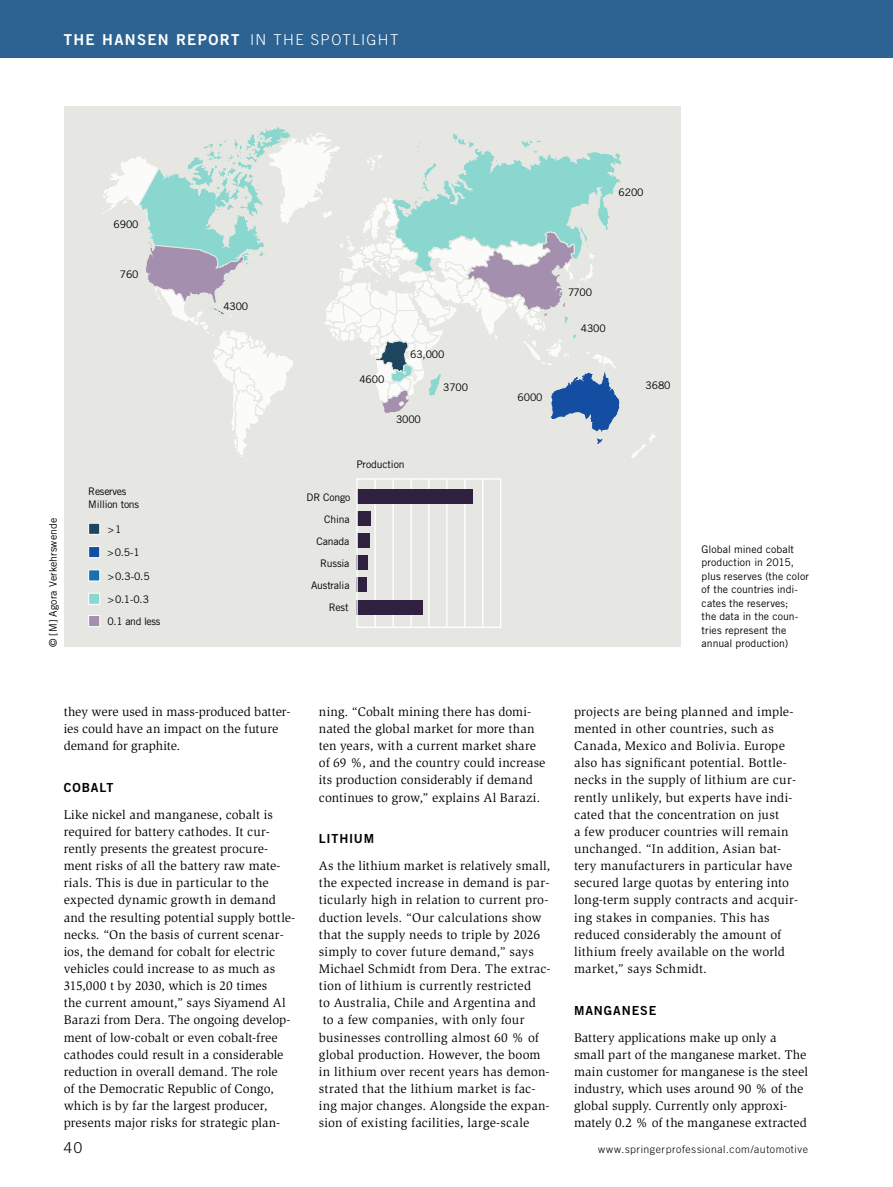
<style>
.page{position:relative;width:893px;height:1187px;background:#fff}
.page>*{position:absolute;margin:0;border:0;box-sizing:border-box;transform-origin:0 0}
.t1{font:15px "Trade Gothic LT Std Bd 2";letter-spacing:.085em;color:#fff}
.t2{font:300 15px "Trade Gothic LT Std";color:#000}
.Para_x{font:12.9px/17.1px "Slimbach Std";letter-spacing:.01em;color:#000}
.SectionHeading_1_x{font:12.45px "Trade Gothic LT Std Bd 2";letter-spacing:.07em;color:#000}
.Image_Caption_x{font:10.5px/13.5px "Trade Gothic LT Std";letter-spacing:.005em;color:#000}
.t3{font:300 10.5px "Trade Gothic LT Std";letter-spacing:.055em;color:#000}
.Image_Source_x{font:10.5px "Trade Gothic LT Std";letter-spacing:.005em;color:#000}
.t4{font:10.35px/22px "Trade Gothic LT Std";letter-spacing:-.015em;color:#000;text-align:right}
.s1{font-family:"Trade Gothic LT Std";font-weight:300}
</style>
<div class="page">
<div style="left:64px;top:106px;width:616px;height:541px;background:#e6e7e2"></div>
<svg style="left:102px;top:127px;width:554px;height:334px"></svg>
<div style="left:88px;top:569px;width:12px;height:12px;background:#1871ae;border:1px solid #fff"></div>
<div style="left:88px;top:523px;width:12px;height:11px;background:#1d455d;border:1px solid #fff"></div>
<div style="left:88px;top:593px;width:12px;height:11px;background:#8ad7cf;border:1px solid #fff"></div>
<div style="left:88px;top:546px;width:12px;height:12px;background:#144ea2;border:1px solid #fff"></div>
<div style="left:88px;top:615px;width:12px;height:12px;background:#a58faf;border:1px solid #fff"></div>
<hr style="left:482px;top:479px;width:1px;height:148px;background:#fff">
<hr style="left:464px;top:479px;width:1px;height:148px;background:#fff">
<hr style="left:446px;top:479px;width:2px;height:148px;background:#fff">
<hr style="left:428px;top:479px;width:2px;height:148px;background:#fff">
<hr style="left:410px;top:479px;width:2px;height:148px;background:#fff">
<hr style="left:392px;top:479px;width:2px;height:148px;background:#fff">
<hr style="left:374px;top:479px;width:2px;height:148px;background:#fff">
<div style="left:357px;top:489px;width:116px;height:15px;background:#302140"></div>
<div style="left:357px;top:533px;width:12px;height:14px;background:#302140"></div>
<div style="left:357px;top:577px;width:10px;height:14px;background:#302140"></div>
<div style="left:357px;top:511px;width:13px;height:14px;background:#302140"></div>
<div style="left:357px;top:555px;width:11px;height:14px;background:#302140"></div>
<div style="left:357px;top:600px;width:66px;height:14px;background:#302140"></div>
<div style="left:356px;top:478px;width:145px;height:150px;border:1px solid #fff"></div>
<div style="left:0;top:0;width:893px;height:57px;background:#2c6393"></div>
<p class="t1" style="left:64px;top:30px;width:336px">THE HANSEN REPORT <span class="s1">In the Spotli ght</span></p>
<p class="t4" style="left:114px;top:213px;width:27px">6900</p>
<p class="t4" style="left:120px;top:263px;width:20px">760</p>
<p class="Image_Source_x" style="left:47px;top:647px;width:130px;rotate:-90deg">© [M] Agora Verkehrswende</p>
<p class="t4" style="left:88px;top:485px;width:52px;line-height:12.5px;text-align:left">Reserves<br>Million tons</p>
<p class="t4" style="left:108px;top:518px;width:15px">&gt; 1</p>
<p class="t4" style="left:108px;top:541px;width:34px">&gt; 0.5-1</p>
<p class="t4" style="left:108px;top:564px;width:43px">&gt; 0.3-0.5</p>
<p class="t4" style="left:108px;top:588px;width:43px">&gt; 0.1-0.3</p>
<p class="t4" style="left:108px;top:610px;width:54px">0.1 and less</p>
<p class="t4" style="left:223px;top:295px;width:26px">4300</p>
<p class="t4" style="left:359px;top:368px;width:26px">4600</p>
<p class="t4" style="left:410px;top:343px;width:36px">63,000</p>
<p class="t4" style="left:396px;top:408px;width:26px">3000</p>
<p class="t4" style="left:443px;top:376px;width:26px">3700</p>
<p class="t4" style="left:356px;top:453px;width:50px">Production</p>
<p class="t4" style="left:307px;top:486px;width:45px">DR Congo<br>China<br>Canada<br>Russia<br>Australia<br>Rest</p>
<p class="t4" style="left:619px;top:181px;width:27px">6200</p>
<p class="t4" style="left:518px;top:386px;width:27px">6000</p>
<p class="t4" style="left:568px;top:281px;width:26px">7700</p>
<p class="t4" style="left:581px;top:317px;width:26px">4300</p>
<p class="t4" style="left:646px;top:374px;width:27px">3680</p>
<p class="Image_Caption_x" style="left:702px;top:542px;width:109px">Global mined cobalt production in 2015, plus reserves (the color of the countries indi&shy;cates the reserves;<br>the data in the coun&shy;tries represent the</p>
<p class="Image_Caption_x" style="left:702px;top:636px;width:88px">annual production)</p>
<p class="Para_x" style="left:64px;top:703px;width:228px">they were used in mass-produced batter&shy;ies could have an impact on the future demand for graphite.</p>
<p class="SectionHeading_1_x" style="left:64px;top:779px;width:51px">COBALT</p>
<p class="Para_x" style="left:64px;top:805px;width:233px">Like nickel and manganese, cobalt is required for battery cathodes. It cur&shy;rently presents the greatest procure&shy;ment risks of all the battery raw mate&shy;rials. This is due in particular to the expected dynamic growth in demand and the resulting potential supply bottle&shy;necks. “On the basis of current scenar&shy;ios, the demand for cobalt for electric vehicles could increase to as much as 315,000 t by 2030, which is 20 times<br>the current amount,” says Siyamend Al Barazi from Dera. The ongoing develop&shy;ment of low-cobalt or even cobalt-free cathodes could result in a considerable reduction in overall demand. The role<br>of the Democratic Republic of Congo, which is by far the largest producer, presents major risks for strategic plan-</p>
<p class="t2" style="left:64px;top:1138px;width:20px">40</p>
<p class="Para_x" style="left:319px;top:703px;width:228px">ning. “Cobalt mining there has domi&shy;nated the global market for more than ten years, with a current market share of 69 %, and the country could increase its production considerably if demand continues to grow,” explains Al Barazi.</p>
<p class="SectionHeading_1_x" style="left:319px;top:831px;width:57px">LITHIUM</p>
<p class="Para_x" style="left:319px;top:857px;width:233px">As the lithium market is relatively small, the expected increase in demand is par&shy;ticularly high in relation to current pro&shy;duction levels. “Our calculations show that the supply needs to triple by 2026 simply to cover future demand,” says Michael Schmidt from Dera. The extrac&shy;tion of lithium is currently restricted<br>to Australia, Chile and Argentina and<br>to a few companies, with only four businesses controlling almost 60 % of global production. However, the boom in lithium over recent years has demon&shy;strated that the lithium market is fac&shy;ing major changes. Alongside the expan&shy;sion of existing facilities, large-scale</p>
<p class="Para_x" style="left:574px;top:703px;width:226px">projects are being planned and imple&shy;mented in other countries, such as Canada, Mexico and Bolivia. Europe also has significant potential. Bottle&shy;necks in the supply of lithium are cur&shy;rently unlikely, but experts have indi&shy;cated that the concentration on just<br>a few producer countries will remain unchanged. “In addition, Asian bat&shy;tery manufacturers in particular have secured large quotas by entering into long-term supply contracts and acquir&shy;ing stakes in companies. This has reduced considerably the amount of lithium freely available on the world market,” says Schmidt.</p>
<p class="SectionHeading_1_x" style="left:574px;top:1002px;width:84px">MANGANESE</p>
<p class="Para_x" style="left:574px;top:1028px;width:235px">Battery applications make up only a small part of the manganese market. The main customer for manganese is the steel industry, which uses around 90 % of the global supply. Currently only approxi&shy;mately 0.2 % of the manganese extracted</p>
<p class="t3" style="left:598px;top:1142px;width:211px">www.springerprofessional.com/automotive</p>
</div>
